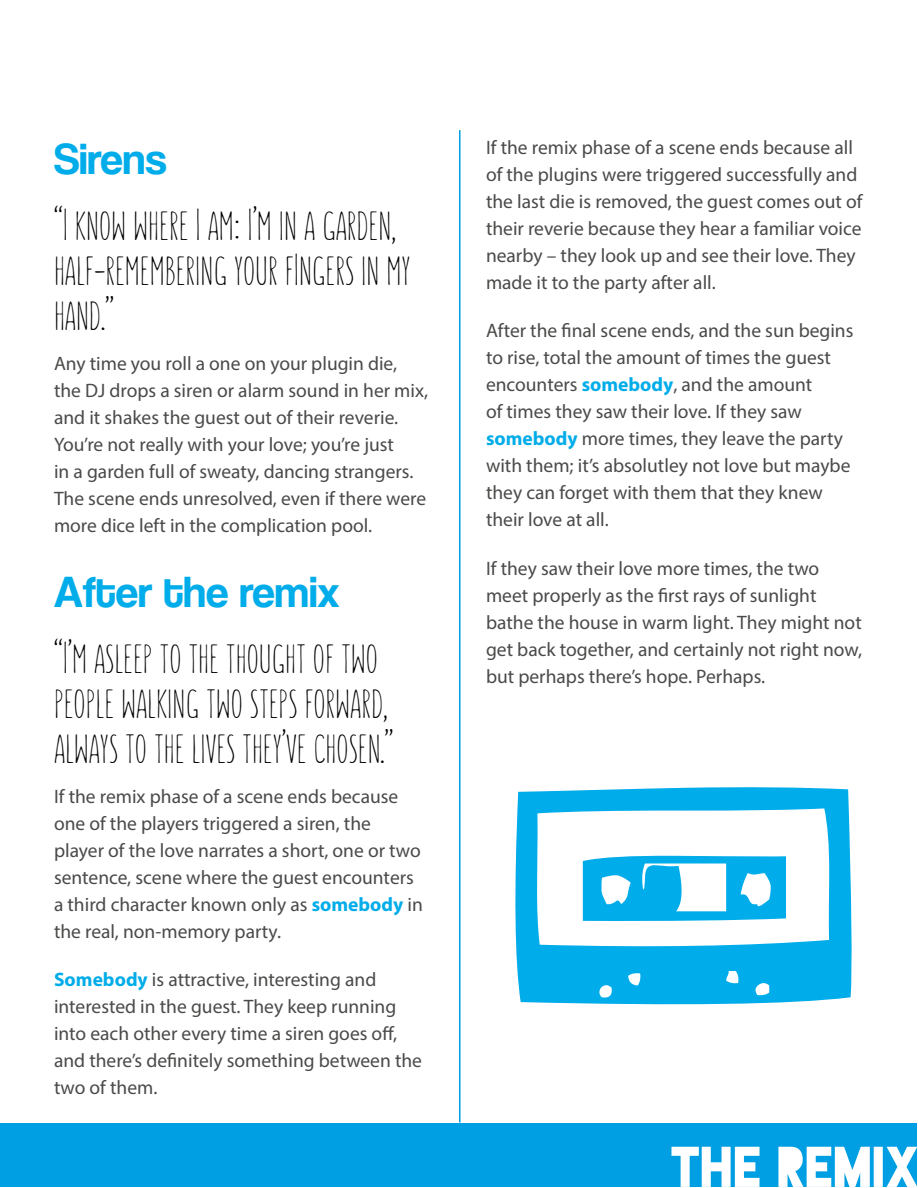
<style>
.page{position:relative;width:918px;height:1188px;background:#fff}
.page>*{position:absolute;margin:0;border:0;box-sizing:border-box;transform-origin:0 0}
.t1{font:54px "Blackout Midnight";color:#fff}
.t2{font:45px/45px "SUNN";color:#000}
.t3{font:45px "Coolvetica Rg";color:#00ace9}
.t4{font:19.5px/27px "Myriad Pro";color:#4a4a49}
.s1{font-weight:700;color:#00ace9}
</style>
<div class="page">
<div style="left:1px;top:1123px;width:916px;height:64px;background:#009fe3"></div>
<hr style="left:459px;top:130px;width:1px;height:993px;background:#009fe3">
<h2 class="t3" style="left:54px;top:132px;width:114px">Sirens</h2>
<h2 class="t2" style="left:54px;top:202px;width:358px">“I know where I am: I’m in a garden, half-remembering your fIngers in my hand.”</h2>
<p class="t4" style="left:54px;top:349px;width:376px">Any time you roll a one on your plugin die, the DJ drops a siren or alarm sound in her mix, and it shakes the guest out of their reverie.<br>You’re not really with your love; you’re just<br>in a garden full of sweaty, dancing strangers.<br>The scene ends unresolved, even if there were more dice left in the complication pool.</p>
<h2 class="t3" style="left:54px;top:566px;width:287px">After the remix</h2>
<h2 class="t2" style="left:54px;top:635px;width:341px">“I’m asleep to the thought of two people walking two steps forward, always to the lives they’ve chosen.”</h2>
<p class="t4" style="left:54px;top:783px;width:370px">If the remix phase of a scene ends because one of the players triggered a siren, the player of the love narrates a short, one or two sentence, scene where the guest encounters a third character known only as <span class="s1">somebody</span> in the real, non-memory party.</p>
<p class="t4" style="left:54px;top:966px;width:370px"><span class="s1">Somebody</span> is attractive, interesting and interested in the guest. They keep running into each other every time a siren goes off, and there’s definitely something between the two of them.</p>
<p class="t4" style="left:486px;top:134px;width:378px">If the remix phase of a scene ends because all of the plugins were triggered successfully and the last die is removed, the guest comes out of their reverie because they hear a familiar voice nearby – they look up and see their love. They made it to the party after all.</p>
<p class="t4" style="left:486px;top:317px;width:369px">After the final scene ends, and the sun begins to rise, total the amount of times the guest encounters <span class="s1">somebody</span>, and the amount<br>of times they saw their love. If they saw <span class="s1">somebody</span> more times, they leave the party with them; it’s absolutley not love but maybe they can forget with them that they knew their love at all.</p>
<p class="t4" style="left:486px;top:554px;width:378px">If they saw their love more times, the two meet properly as the first rays of sunlight bathe the house in warm light. They might not get back together, and certainly not right now, but perhaps there’s hope. Perhaps.</p>
<h1 class="t1" style="left:672px;top:1142px;width:249px">THE REMIX</h1>
</div>
